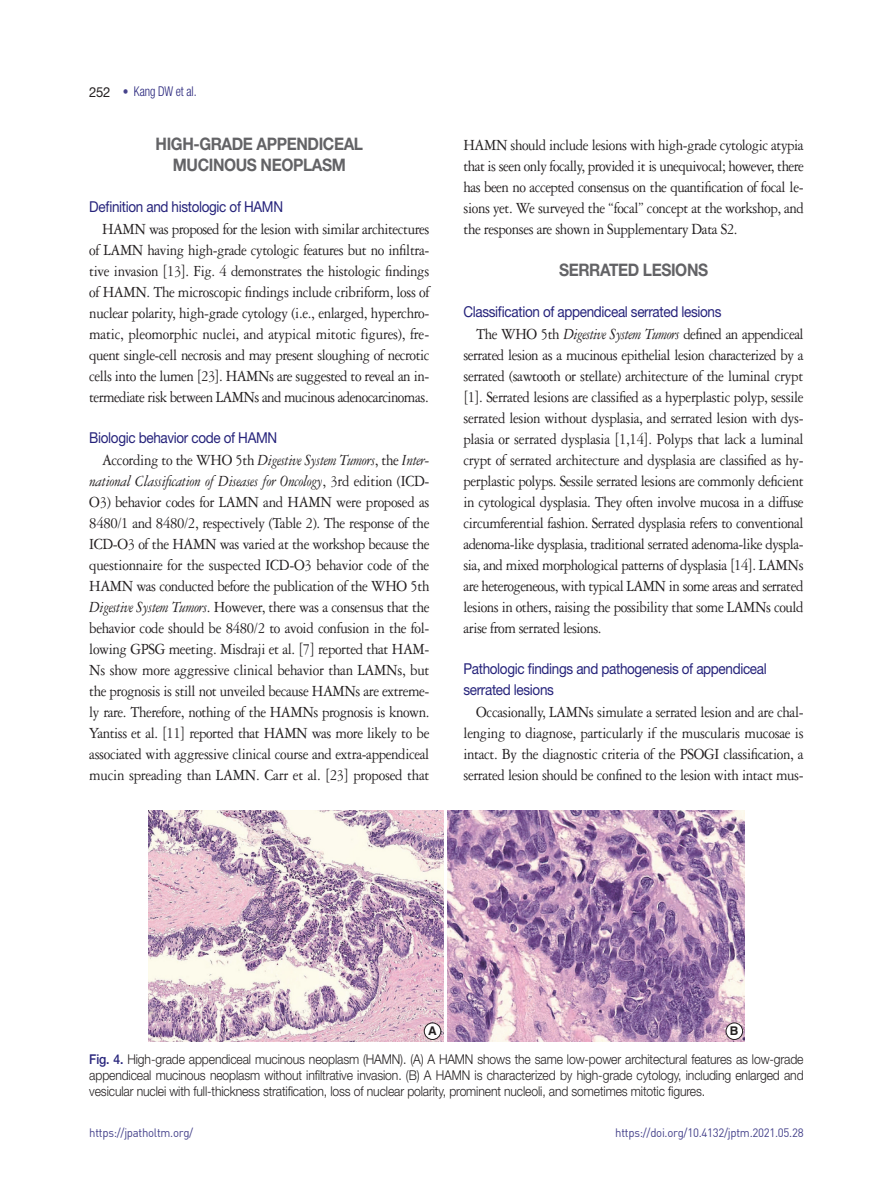
<style>
.page{position:relative;width:893px;height:1191px;background:#fff}
.page>*{position:absolute;margin:0;border:0;box-sizing:border-box;transform-origin:0 0}
.t1{font:700 17.25px/21px "Helvetica Neue LT Std";letter-spacing:-.025em;color:#636366;text-align:center;scale:.9 1}
.t2{font:16.5px/21px "Garamond 3 LT Std";letter-spacing:-.03em;color:#231f20;text-align:justify;scale:.9 1}
.t3{font:15px/21px "Helvetica Neue LT Std";letter-spacing:-.025em;color:#26237b;scale:.9 1}
.t4{font:300 13.5px/16.2px "Helvetica Neue LT Std";letter-spacing:-.01em;color:#231f20;text-align:justify;scale:.9 1}
.t5{font:300 condensed 13.5px "Helvetica Neue LT Std";letter-spacing:-.01em;color:#26237b;scale:.9 1}
.t6{font:12px "Dinreg";letter-spacing:-.025em;color:#45428b;scale:.95 1}
.t7{font:700 12px "Helvetica LT Std";color:#231f20}
.s1{font-weight:400;font-stretch:normal;font-size:13.8px;color:#231f20}
.s2{font-size:12.75px;color:#45428b}
.s3{font-family:"Adobe Garamond Pro"}
.s4{font-style:italic}
.s5{font-weight:500;color:#26237b}
</style>
<div class="page">
<img style="left:148px;top:810px;width:295px;height:231px">
<img style="left:447px;top:810px;width:298px;height:231px">
<div style="left:424px;top:1023px;width:17px;height:16px;background:#fff;border-radius:50%"></div>
<div style="left:424px;top:1022px;width:17px;height:17px;border:1px solid #231f20;border-radius:50%"></div>
<div style="left:726px;top:1023px;width:17px;height:16px;background:#fff;border-radius:50%"></div>
<div style="left:726px;top:1022px;width:17px;height:17px;border:1px solid #231f20;border-radius:50%"></div>
<p class="t5" style="left:89px;top:84px;width:121px"><span class="s1">252</span> <span class="s2">•</span> Kang DW et al.</p>
<p class="t1" style="left:156px;top:133px;width:232px">HIGH-GRADE APPENDICEAL<br>MUCINOUS NEOPLASM</p>
<p class="t3" style="left:89px;top:195px;width:217px">Definition and histologic of HAMN</p>
<p class="t2" style="left:89px;top:218px;width:379px;text-indent:13px">HAMN was proposed for the lesion with similar architectures of LAMN having high-grade cytologic features but no infiltra&shy;tive invasion <span class="s3">[</span>13<span class="s3">]</span>. Fig. 4 demonstrates the histologic findings of HAMN. The microscopic findings include cribriform, loss of nuclear polarity, high-grade cytology (i.e., enlarged, hyperchro&shy;matic, pleomorphic nuclei, and atypical mitotic figures), fre&shy;quent single-cell necrosis and may present sloughing of necrotic cells into the lumen <span class="s3">[</span>23<span class="s3">]</span>. HAMNs are suggested to reveal an in&shy;termediate risk between LAMNs and mucinous adenocarcinomas.</p>
<p class="t3" style="left:89px;top:426px;width:210px">Biologic behavior code of HAMN</p>
<p class="t2" style="left:89px;top:449px;width:380px;text-indent:13px">According to the WHO 5th <span class="s4">Digestive System Tumors</span>, the <span class="s4">Inter&shy;national Classification of Diseases for Oncology</span>, 3rd edition (ICD-O3) behavior codes for LAMN and HAMN were proposed as 8480/1 and 8480/2, respectively (Table 2). The response of the ICD-O3 of the HAMN was varied at the workshop because the questionnaire for the suspected ICD-O3 behavior code of the HAMN was conducted before the publication of the WHO 5th <span class="s4">Digestive System Tumors</span>. However, there was a consensus that the behavior code should be 8480/2 to avoid confusion in the fol&shy;lowing GPSG meeting. Misdraji et al. <span class="s3">[</span>7<span class="s3">]</span> reported that HAM-Ns show more aggressive clinical behavior than LAMNs, but the prognosis is still not unveiled because HAMNs are extreme&shy;ly rare. Therefore, nothing of the HAMNs prognosis is known.<br>Yantiss et al. <span class="s3">[</span>11<span class="s3">]</span> reported that HAMN was more likely to be associated with aggressive clinical course and extra-appendiceal mucin spreading than LAMN. Carr et al. <span class="s3">[</span>23<span class="s3">]</span> proposed that</p>
<p class="t2" style="left:463px;top:134px;width:380px">HAMN should include lesions with high-grade cytologic atypia that is seen only focally, provided it is unequivocal; however, there has been no accepted consensus on the quantification of focal le&shy;sions yet. We surveyed the “focal” concept at the workshop, and the responses are shown in Supplementary Data S2.</p>
<p class="t1" style="left:559px;top:259px;width:167px">SERRATED LESIONS</p>
<p class="t3" style="left:463px;top:300px;width:288px">Classification of appendiceal serrated lesions</p>
<p class="t2" style="left:463px;top:323px;width:379px;text-indent:13px">The WHO 5th <span class="s4">Digestive System Tumors</span> defined an appendiceal serrated lesion as a mucinous epithelial lesion characterized by a serrated (sawtooth or stellate) architecture of the luminal crypt <span class="s3">[</span>1<span class="s3">]</span>. Serrated lesions are classified as a hyperplastic polyp, sessile serrated lesion without dysplasia, and serrated lesion with dys&shy;plasia or serrated dysplasia <span class="s3">[</span>1,14<span class="s3">]</span>. Polyps that lack a luminal crypt of serrated architecture and dysplasia are classified as hy&shy;perplastic polyps. Sessile serrated lesions are commonly deficient in cytological dysplasia. They often involve mucosa in a diffuse circumferential fashion. Serrated dysplasia refers to conventional adenoma-like dysplasia, traditional serrated adenoma-like dyspla&shy;sia, and mixed morphological patterns of dysplasia <span class="s3">[</span>14<span class="s3">]</span>. LAMNs are heterogeneous, with typical LAMN in some areas and serrated lesions in others, raising the possibility that some LAMNs could arise from serrated lesions.</p>
<p class="t3" style="left:463px;top:657px;width:338px">Pathologic findings and pathogenesis of appendiceal serrated lesions</p>
<p class="t2" style="left:463px;top:701px;width:379px;text-indent:13px">Occasionally, LAMNs simulate a serrated lesion and are chal&shy;lenging to diagnose, particularly if the muscularis mucosae is intact. By the diagnostic criteria of the PSOGI classification, a serrated lesion should be confined to the lesion with intact mus-</p>
<p class="t7" style="left:428px;top:1023px;width:10px">A</p>
<p class="t7" style="left:730px;top:1023px;width:10px">B</p>
<p class="t4" style="left:89px;top:1050px;width:795px"><span class="s5">Fig. 4.</span> High-grade appendiceal mucinous neoplasm (HAMN). (A) A HAMN shows the same low-power architectural features as low-grade appendiceal mucinous neoplasm without infiltrative invasion. (B) A HAMN is characterized by high-grade cytology, including enlarged and vesicular nuclei with full-thickness stratification, loss of nuclear polarity, prominent nucleoli, and sometimes mitotic figures.</p>
<p class="t6" style="left:89px;top:1125px;width:111px">https://jpatholtm.org/</p>
<p class="t6" style="left:615px;top:1125px;width:200px">https://doi.org/10.4132/jptm.2021.05.28</p>
</div>
